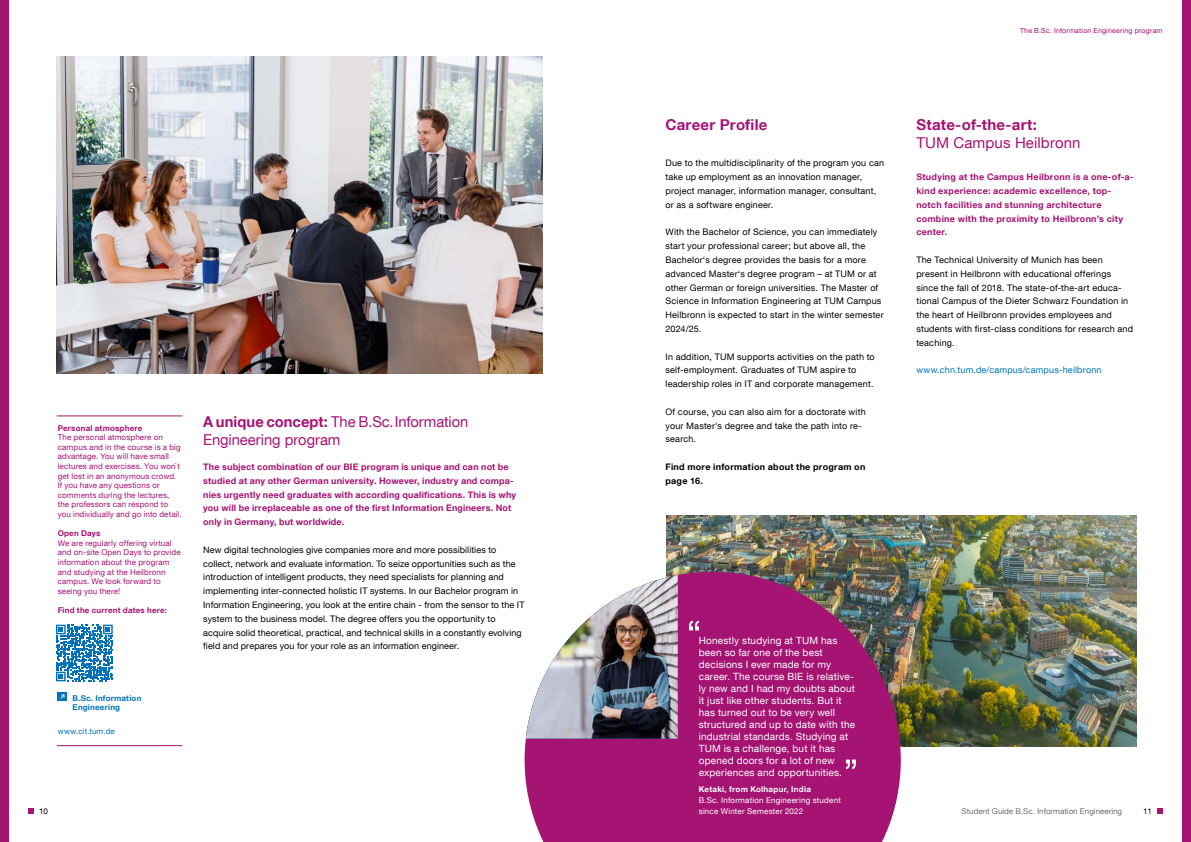
<style>
.page{position:relative;width:1191px;height:842px;background:#fff}
.page>*{position:absolute;margin:0;border:0;box-sizing:border-box;transform-origin:0 0}
.t1{font:15px/18.5px "TUM Neue Helvetica";color:#a51373}
.t2{font:700 15px "TUM Neue Helvetica";letter-spacing:.02em;color:#a51373}
.t3{font:10px/12px "TUM Neue Helvetica";letter-spacing:.015em;color:#fff}
.t4{font:9px/13.8px "TUM Neue Helvetica";letter-spacing:.02em;color:#000}
.t5{font:700 9px/13.8px "TUM Neue Helvetica";letter-spacing:.02em;color:#a51373}
.t6{font:700 9px/13.8px "TUM Neue Helvetica";letter-spacing:.03em;color:#000}
.t7{font:9px "TUM Neue Helvetica";letter-spacing:.02em;color:#0072bb}
.t8{font:8px/9.6px "TUM Neue Helvetica";letter-spacing:.015em;color:#a51373}
.t9{font:8px/11px "TUM Neue Helvetica";letter-spacing:.025em;color:#fff}
.t10{font:700 8px "TUM Neue Helvetica";letter-spacing:.025em;color:#a51373}
.t11{font:8px "TUM Neue Helvetica";color:#706f6f}
.t12{font:700 8px/9.6px "TUM Neue Helvetica";letter-spacing:.025em;color:#0072bb}
.t13{font:700 8px "TUM Neue Helvetica";letter-spacing:.035em;color:#fff}
.t14{font:8px "TUM Neue Helvetica";letter-spacing:.015em;color:#0072bb}
.t15{font:8px "TUM Neue Helvetica";color:#000}
.t16{font:7px "TUM Neue Helvetica";letter-spacing:.03em;color:#a51373}
.s1{font-weight:700}
</style>
<div class="page">
<img style="left:57px;top:57px;width:486px;height:316px">
<div style="left:58px;top:692px;width:9px;height:9px;background:#0072bb"></div>
<svg style="left:60px;top:694px;width:5px;height:5px"></svg>
<div style="left:0;top:0;width:9px;height:842px;background:#a51373"></div>
<hr style="left:57px;top:415px;width:125px;height:1px;background:#a51373">
<hr style="left:57px;top:745px;width:125px;height:1px;background:#a51373">
<svg style="left:56px;top:625px;width:57px;height:56px"></svg>
<svg style="left:28px;top:808px;width:6px;height:6px"></svg>
<img style="left:666px;top:516px;width:470px;height:230px">
<img style="left:524px;top:572px;width:376px;height:270px">
<div style="left:526px;top:575px;width:315px;height:267px;background:#a51373"></div>
<img style="left:526px;top:575px;width:151px;height:163px">
<svg style="left:689px;top:621px;width:10px;height:9px"></svg>
<svg style="left:846px;top:759px;width:10px;height:10px"></svg>
<div style="left:1182px;top:0;width:9px;height:842px;background:#a51373"></div>
<svg style="left:1157px;top:808px;width:5px;height:6px"></svg>
<p class="t10" style="left:58px;top:423px;width:86px">Personal atmosphere</p>
<p class="t8" style="left:58px;top:432px;width:125px">The personal atmosphere on campus and in the course is a big advantage. You will have small lectures and exercises. You won`t get lost in an anonymous crowd.<br>If you have any questions or comments during the lectures, the professors can respond to you individually and go into detail.</p>
<p class="t10" style="left:58px;top:528px;width:44px">Open Days</p>
<p class="t8" style="left:58px;top:538px;width:124px">We are regularly offering virtual and on-site Open Days to provide information about the program and studying at the Heilbronn campus. We look forward to seeing you there!</p>
<p class="t10" style="left:58px;top:605px;width:111px">Find the current dates here:</p>
<p class="t12" style="left:73px;top:693px;width:70px">B.Sc. Information<br>Engineering</p>
<p class="t14" style="left:58px;top:726px;width:59px">www.cit.tum.de</p>
<h1 class="t1" style="left:203px;top:412px;width:267px"><span class="s1">A unique concept:</span> The B.Sc. Information<br>Engineering program</h1>
<p class="t5" style="left:203px;top:460px;width:314px">The subject combination of our BIE program is unique and can not be studied at any other German university. However, industry and compa&shy;nies urgently need graduates with according qualifications. This is why you will be irreplaceable as one of the first Information Engineers. Not only in Germany, but worldwide.</p>
<p class="t4" style="left:203px;top:542px;width:323px">New digital technologies give companies more and more possibilities to collect, network and evaluate information. To seize opportunities such as the introduction of intelligent products, they need specialists for planning and implementing inter-connected holistic IT systems. In our Bachelor program in Information Engineering, you look at the entire chain - from the sensor to the IT system to the business model. The degree offers you the opportunity to acquire solid theoretical, practical, and technical skills in a constantly evolving field and prepares you for your role as an information engineer.</p>
<p class="t15" style="left:39px;top:806px;width:10px">10</p>
<p class="t16" style="left:1020px;top:27px;width:144px">The B.Sc. Information Engineering program</p>
<h1 class="t2" style="left:665px;top:115px;width:103px">Career Profile</h1>
<p class="t4" style="left:665px;top:156px;width:220px">Due to the multidisciplinarity of the program you can take up employment as an innovation manager, project manager, information manager, consultant, or as a software engineer.</p>
<p class="t4" style="left:665px;top:225px;width:220px">With the Bachelor of Science, you can immediately start your professional career; but above all, the Bachelor‘s degree provides the basis for a more advanced Master‘s degree program – at TUM or at other German or foreign universities. The Master of Science in Information Engineering at TUM Campus Heilbronn is expected to start in the winter semester 2024/25.</p>
<p class="t4" style="left:665px;top:349px;width:211px">In addition, TUM supports activities on the path to self-employment. Graduates of TUM aspire to leadership roles in IT and corporate management.</p>
<p class="t4" style="left:665px;top:404px;width:202px">Of course, you can also aim for a doctorate with your Master's degree and take the path into re&shy;search.</p>
<p class="t6" style="left:665px;top:460px;width:201px">Find more information about the program on page 16.</p>
<h1 class="t2" style="left:916px;top:115px;width:122px">State-of-the-art:</h1>
<h1 class="t1" style="left:916px;top:133px;width:166px">TUM Campus Heilbronn</h1>
<p class="t5" style="left:916px;top:170px;width:219px">Studying at the Campus Heilbronn is a one-of-a&shy;kind experience: academic excellence, top&shy;notch facilities and stunning architecture combine with the proximity to Heilbronn’s city center.</p>
<p class="t4" style="left:916px;top:253px;width:218px">The Technical University of Munich has been present in Heilbronn with educational offerings since the fall of 2018. The state-of-the-art educa&shy;tional Campus of the Dieter Schwarz Foundation in the heart of Heilbronn provides employees and students with first-class conditions for research and teaching.</p>
<p class="t7" style="left:916px;top:365px;width:187px">www.chn.tum.de/campus/campus-heilbronn</p>
<p class="t3" style="left:699px;top:634px;width:158px">Honestly studying at TUM has been so far one of the best decisions I ever made for my career. The course BIE is relative&shy;ly new and I had my doubts about it just like other students. But it has turned out to be very well structured and up to date with the industrial standards. Studying at<br>TUM is a challenge, but it has opened doors for a lot of new experiences and opportunities.</p>
<p class="t13" style="left:699px;top:784px;width:114px">Ketaki, from Kolhapur, India</p>
<p class="t9" style="left:699px;top:794px;width:144px">B.Sc. Information Engineering student since Winter Semester 2022</p>
<p class="t11" style="left:961px;top:806px;width:162px">Student Guide B.Sc. Information Engineering</p>
<p class="t15" style="left:1143px;top:806px;width:10px">11</p>
</div>
